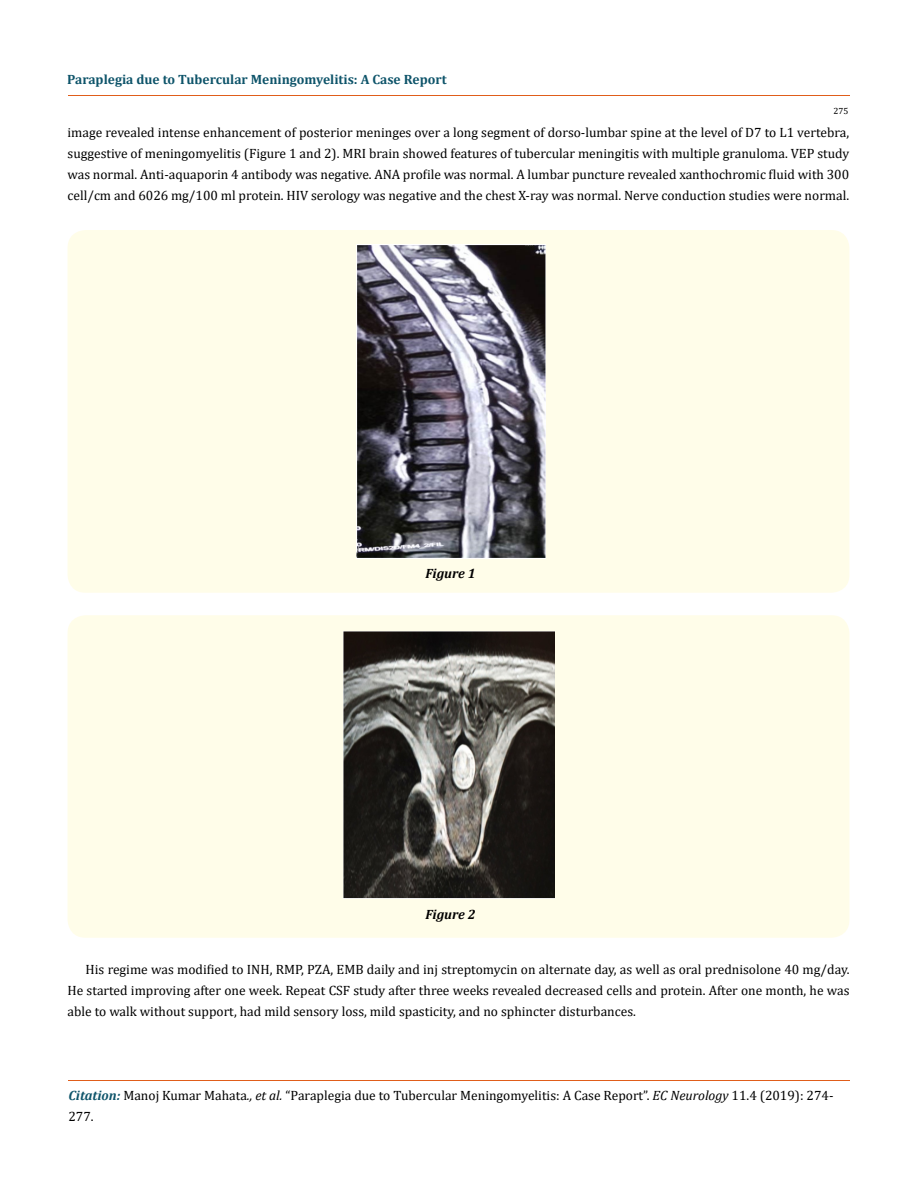
<style>
.page{position:relative;width:917px;height:1190px;background:#fff}
.page>*{position:absolute;margin:0;border:0;box-sizing:border-box;transform-origin:0 0}
.t1{font:13.5px/21px "Cambria";color:#000;text-align:justify}
.t2{font:700 13.5px "Cambria";color:#0e546a}
.t3{font:italic 700 13.5px "Cambria";color:#000}
.t4{font:9px "Cambria";color:#000}
.s1{font-weight:700;font-style:italic;color:#0e546a}
.s2{font-style:italic}
</style>
<div class="page">
<hr style="left:68px;top:96px;width:781px;height:1px;background:#e05d1a">
<hr style="left:68px;top:1080px;width:781px;height:1px;background:#e05d1a">
<div style="left:68px;top:230px;width:781px;height:362px;background:#fffde9;border-radius:18px"></div>
<img style="left:356px;top:244px;width:190px;height:315px">
<div style="left:68px;top:615px;width:781px;height:322px;background:#fffde9;border-radius:18px"></div>
<img style="left:344px;top:631px;width:210px;height:267px">
<p class="t2" style="left:67px;top:70px;width:381px">Paraplegia due to Tubercular Meningomyelitis: A Case Report</p>
<p class="t4" style="left:833px;top:106px;width:16px">275</p>
<p class="t1" style="left:68px;top:122px;width:783px">image revealed intense enhancement of posterior meninges over a long segment of dorso-lumbar spine at the level of D7 to L1 vertebra, suggestive of meningomyelitis (Figure 1 and 2). MRI brain showed features of tubercular meningitis with multiple granuloma. VEP study was normal. Anti-aquaporin 4 antibody was negative. ANA profile was normal. A lumbar puncture revealed xanthochromic fluid with 300 cell/cm and 6026 mg/100 ml protein. HIV serology was negative and the chest X-ray was normal. Nerve conduction studies were normal.</p>
<p class="t3" style="left:425px;top:563px;width:52px">Figure 1</p>
<p class="t3" style="left:425px;top:905px;width:52px">Figure 2</p>
<p class="t1" style="left:68px;top:959px;width:783px;text-indent:18px">His regime was modified to INH, RMP, PZA, EMB daily and inj streptomycin on alternate day, as well as oral prednisolone 40 mg/day.<br>He started improving after one week. Repeat CSF study after three weeks revealed decreased cells and protein. After one month, he was able to walk without support, had mild sensory loss, mild spasticity, and no sphincter disturbances.</p>
<p class="t1" style="left:68px;top:1085px;width:766px"><span class="s1">Citation:</span> Manoj Kumar Mahata<span class="s2">., et al.</span> “Paraplegia due to Tubercular Meningomyelitis: A Case Report”. <span class="s2">EC Neurology</span> 11.4 (2019): 274-<br>277.</p>
</div>
